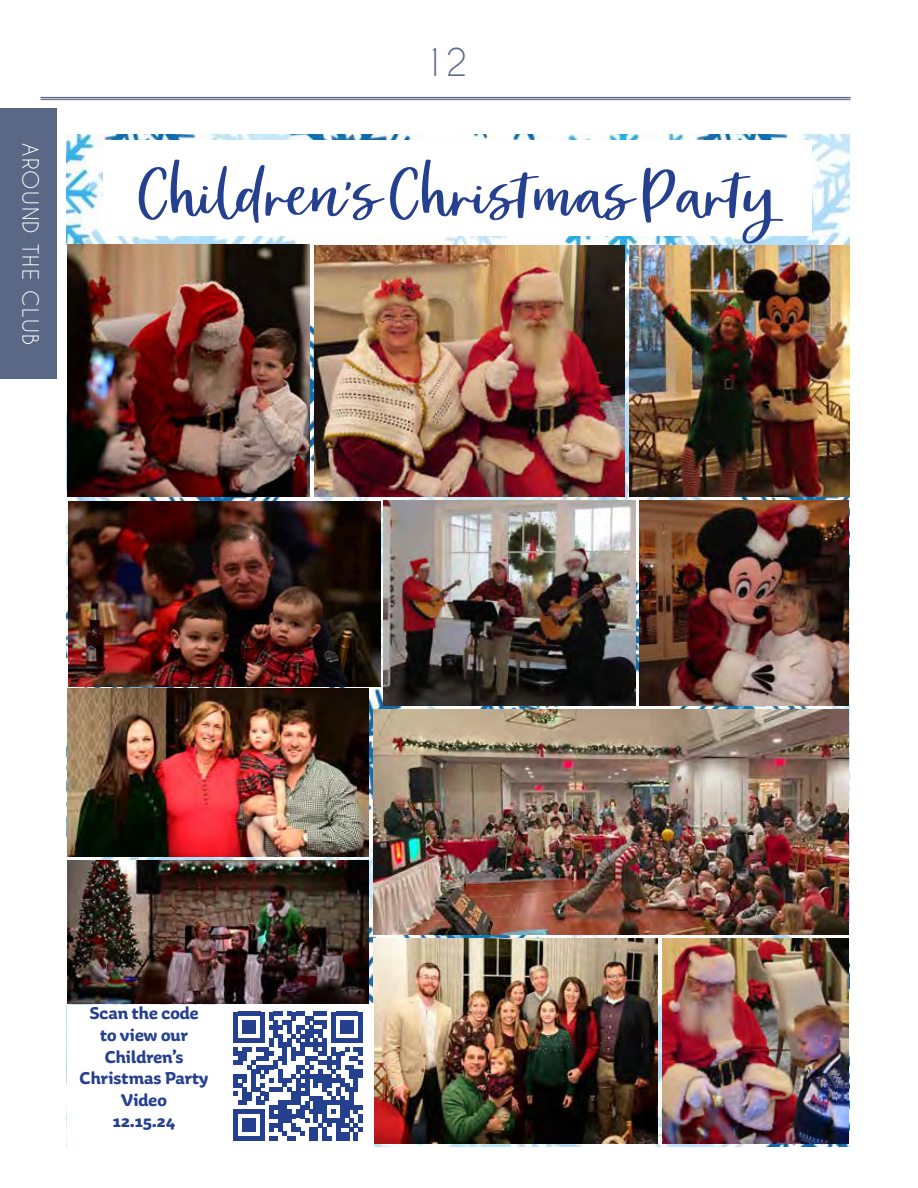
<style>
.page{position:relative;width:918px;height:1188px;background:#fff}
.page>*{position:absolute;margin:0;border:0;box-sizing:border-box;transform-origin:0 0}
.t1{font:76.8px "Market Saturday";color:#25408f;scale:1.16 1}
.t2{font:36px "Caviar Dreams";color:#5a6885}
.t3{font:21px "Caviar Dreams";letter-spacing:.07em;color:#fff}
.t4{font:700 18px/21.6px "Aniuk";color:#25408f;text-align:center}
</style>
<div class="page">
<div style="left:0;top:109px;width:57px;height:270px;background:#5a6885"></div>
<hr style="left:40px;top:97px;width:810px;height:1px;background:#5a6885">
<hr style="left:40px;top:99px;width:810px;height:1px;background:#5a6885">
<img style="left:66px;top:134px;width:783px;height:1013px">
<img style="left:374px;top:709px;width:474px;height:226px">
<img style="left:314px;top:245px;width:310px;height:252px">
<img style="left:68px;top:502px;width:312px;height:184px">
<img style="left:67px;top:245px;width:243px;height:252px">
<img style="left:629px;top:245px;width:220px;height:251px">
<img style="left:374px;top:939px;width:283px;height:205px">
<div style="left:67px;top:1005px;width:154px;height:142px;background:#fff"></div>
<div style="left:220px;top:1003px;width:154px;height:144px;background:#fff"></div>
<svg style="left:234px;top:1012px;width:129px;height:129px"></svg>
<div style="left:103px;top:141px;width:709px;height:95px;background:#fff"></div>
<img style="left:67px;top:689px;width:301px;height:168px">
<img style="left:67px;top:860px;width:301px;height:143px">
<img style="left:663px;top:939px;width:185px;height:205px">
<img style="left:383px;top:501px;width:252px;height:205px">
<img style="left:640px;top:501px;width:208px;height:205px">
<p class="t3" style="left:43px;top:143px;width:203px;rotate:90deg">AROUND THE CLUB</p>
<h2 class="t2" style="left:424px;top:41px;width:45px">12</h2>
<p class="t1" style="left:140px;top:160px;width:550px">Children’s Christmas Party</p>
<p class="t4" style="left:80px;top:1003px;width:130px">Scan the code to view our<br>Children’s<br>Christmas Party<br>Video<br>12.15.24</p>
</div>
